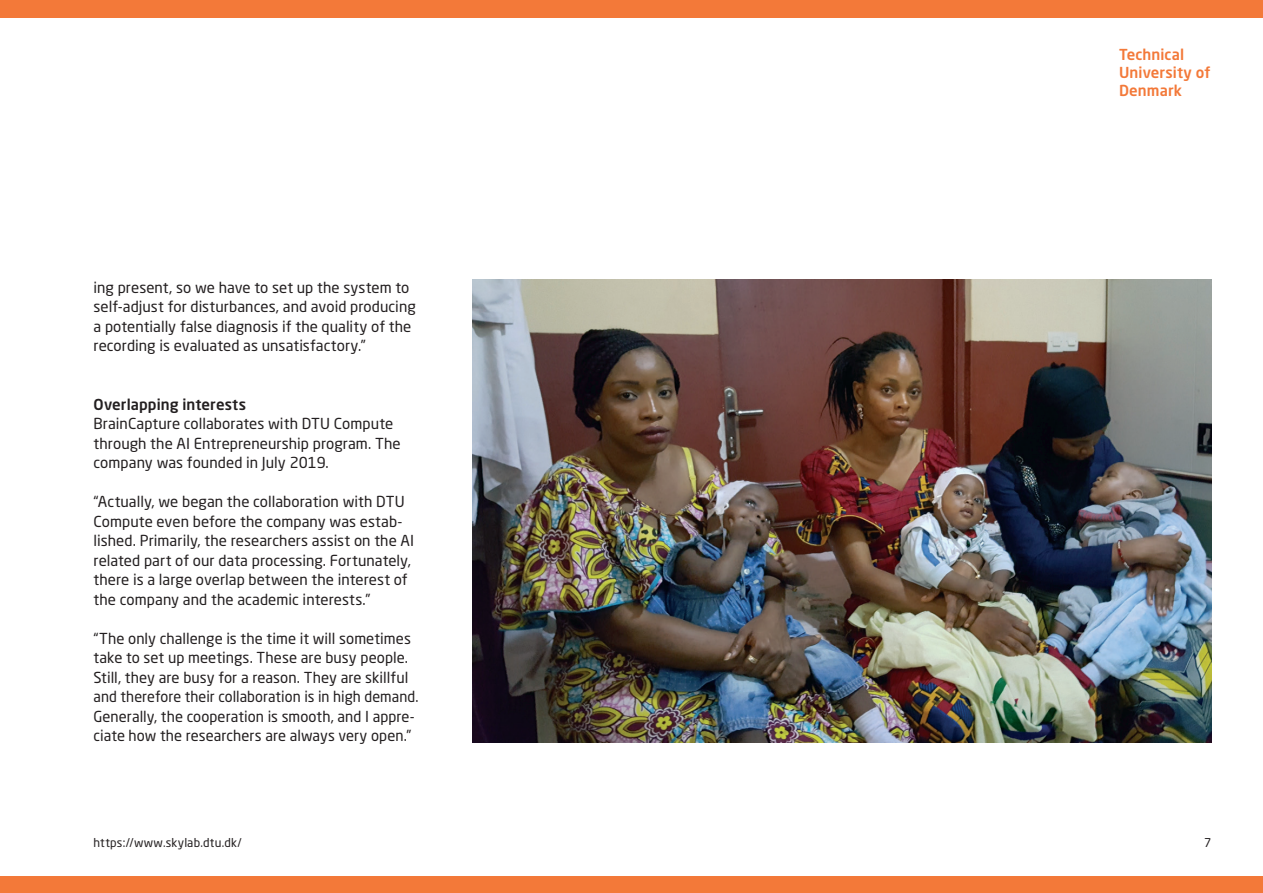
<style>
.page{position:relative;width:1263px;height:893px;background:#fff}
.page>*{position:absolute;margin:0;border:0;box-sizing:border-box;transform-origin:0 0}
.t1{font:15px/19.5px "Neo Sans Pro";letter-spacing:.005em;color:#231f20}
.t2{font:500 15px/18px "Neo Sans Pro";letter-spacing:.005em;color:#f37939}
.t3{font:500 15px "Neo Sans Pro";letter-spacing:.005em;color:#231f20}
.t4{font:12px "Neo Sans Std";letter-spacing:.02em;color:#231f20}
</style>
<div class="page">
<div style="left:0;top:0;width:1263px;height:17px;background:#f37939"></div>
<div style="left:0;top:876px;width:1263px;height:17px;background:#f37939"></div>
<img style="left:472px;top:279px;width:739px;height:464px">
<p class="t1" style="left:94px;top:277px;width:324px">ing present, so we have to set up the system to self-adjust for disturbances, and avoid producing a potentially false diagnosis if the quality of the recording is evaluated as unsatisfactory.”</p>
<p class="t3" style="left:94px;top:395px;width:154px">Overlapping interests</p>
<p class="t1" style="left:94px;top:414px;width:309px">BrainCapture collaborates with DTU Compute through the AI Entrepreneurship program. The company was founded in July 2019.</p>
<p class="t1" style="left:94px;top:492px;width:322px">“Actually, we began the collaboration with DTU Compute even before the company was estab&shy;lished. Primarily, the researchers assist on the AI related part of our data processing. Fortunately, there is a large overlap between the interest of the company and the academic interests.”</p>
<p class="t1" style="left:94px;top:628px;width:326px">“The only challenge is the time it will sometimes take to set up meetings. These are busy people.<br>Still, they are busy for a reason. They are skillful and therefore their collaboration is in high demand.<br>Generally, the cooperation is smooth, and I appre&shy;ciate how the researchers are always very open.”</p>
<p class="t4" style="left:94px;top:835px;width:150px">https://www.skylab.dtu.dk/</p>
<p class="t2" style="left:1119px;top:45px;width:93px">Technical<br>University of<br>Denmark</p>
<p class="t4" style="left:1204px;top:835px;width:9px">7</p>
</div>
